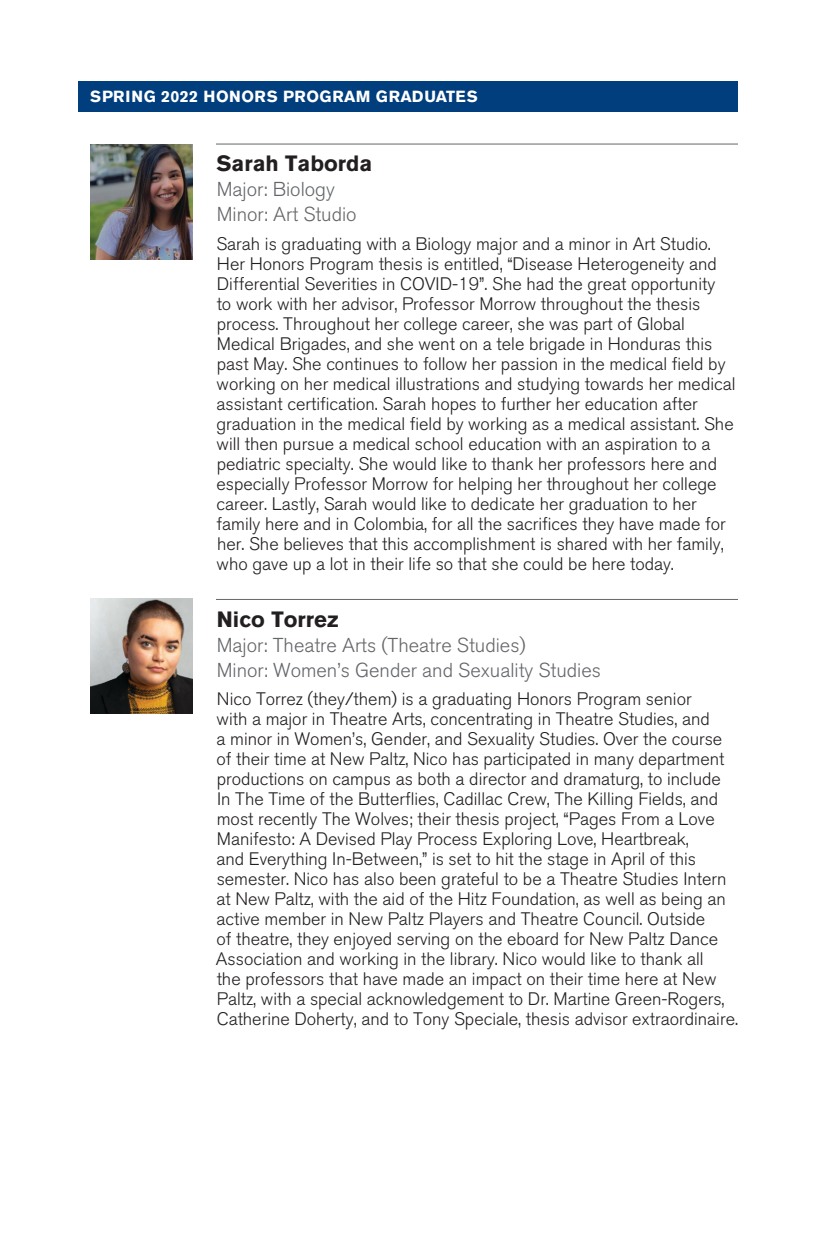
<style>
.page{position:relative;width:828px;height:1260px;background:#fff}
.page>*{position:absolute;margin:0;border:0;box-sizing:border-box;transform-origin:0 0}
.t1{font:700 22px "Akzidenz Grotesk BE";color:#231f20}
.t2{font:300 20px/25px "Akzidenz Grotesk BE";color:#64666a}
.t3{font:300 18px/20px "Akzidenz Grotesk BE";color:#231f20}
.t4{font:700 16px "Akzidenz Grotesk BE";letter-spacing:.02em;color:#fff}
</style>
<div class="page">
<div style="left:78px;top:81px;width:660px;height:30px;background:#003e7e"></div>
<hr style="left:216px;top:144px;width:522px;height:1px;background:#64666a">
<hr style="left:216px;top:599px;width:522px;height:1px;background:#64666a">
<img style="left:90px;top:144px;width:102px;height:115px">
<img style="left:90px;top:598px;width:102px;height:116px">
<p class="t4" style="left:90px;top:87px;width:389px">SPRING 2022 HONORS PROGRAM GRADUATES</p>
<p class="t1" style="left:217px;top:151px;width:157px">Sarah Taborda</p>
<p class="t2" style="left:217px;top:177px;width:141px">Major: Biology<br>Minor: Art Studio</p>
<p class="t3" style="left:216px;top:234px;width:521px">Sarah is graduating with a Biology major and a minor in Art Studio.<br>Her Honors Program thesis is entitled, “Disease Heterogeneity and Differential Severities in COVID-19”. She had the great opportunity<br>to work with her advisor, Professor Morrow throughout the thesis process. Throughout her college career, she was part of Global Medical Brigades, and she went on a tele brigade in Honduras this past May. She continues to follow her passion in the medical field by working on her medical illustrations and studying towards her medical assistant certification. Sarah hopes to further her education after graduation in the medical field by working as a medical assistant. She will then pursue a medical school education with an aspiration to a pediatric specialty. She would like to thank her professors here and especially Professor Morrow for helping her throughout her college career. Lastly, Sarah would like to dedicate her graduation to her family here and in Colombia, for all the sacrifices they have made for her. She believes that this accomplishment is shared with her family, who gave up a lot in their life so that she could be here today.</p>
<p class="t1" style="left:217px;top:606px;width:123px">Nico Torrez</p>
<p class="t2" style="left:217px;top:633px;width:386px">Major: Theatre Arts (Theatre Studies)<br>Minor: Women’s Gender and Sexuality Studies</p>
<p class="t3" style="left:216px;top:689px;width:524px">Nico Torrez (they/them) is a graduating Honors Program senior<br>with a major in Theatre Arts, concentrating in Theatre Studies, and<br>a minor in Women’s, Gender, and Sexuality Studies. Over the course of their time at New Paltz, Nico has participated in many department productions on campus as both a director and dramaturg, to include<br>In The Time of the Butterflies, Cadillac Crew, The Killing Fields, and most recently The Wolves; their thesis project, “Pages From a Love Manifesto: A Devised Play Process Exploring Love, Heartbreak,<br>and Everything In-Between,” is set to hit the stage in April of this semester. Nico has also been grateful to be a Theatre Studies Intern at New Paltz, with the aid of the Hitz Foundation, as well as being an active member in New Paltz Players and Theatre Council. Outside<br>of theatre, they enjoyed serving on the eboard for New Paltz Dance Association and working in the library. Nico would like to thank all<br>the professors that have made an impact on their time here at New Paltz, with a special acknowledgement to Dr. Martine Green-Rogers, Catherine Doherty, and to Tony Speciale, thesis advisor extraordinaire.</p>
</div>
